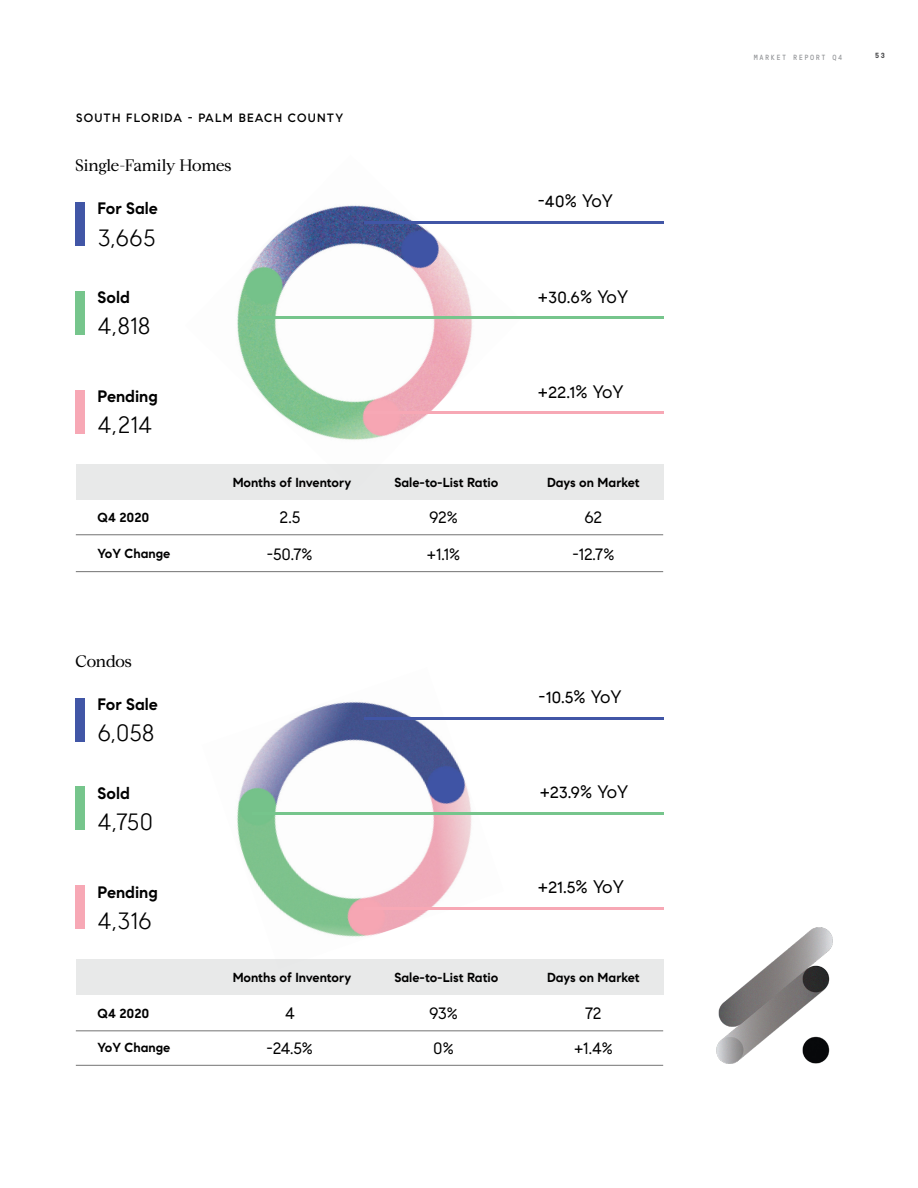
<style>
.page{position:relative;width:918px;height:1188px;background:#fff}
.page>*{position:absolute;margin:0;border:0;box-sizing:border-box;transform-origin:0 0}
.t1{font:300 24px "Compass Sans";color:#000}
.t2{font:18.15px "Compass Sans";color:#000}
.t3{font:18px "Compass Sans";color:#000}
.t4{font:700 16.5px "Compass Sans";color:#000}
.t5{font:16.5px "Compass Serif";letter-spacing:-.015em;color:#000}
.t6{font:16.5px "Compass Sans";color:#000}
.t7{font:16.35px "Compass Sans";letter-spacing:-.02em;color:#000}
.t8{font:700 13.05px "Compass Sans";color:#000}
.t9{font:500 12px "Compass Sans";letter-spacing:.1em;color:#000}
.t10{font:7.5px "GT Pressura Mono";letter-spacing:.2em;color:#939598}
.t11{font:700 7.5px "GT Pressura Mono";color:#4d4d4f}
</style>
<div class="page">
<img style="left:202px;top:701px;width:302px;height:259px">
<img style="left:237px;top:205px;width:284px;height:235px">
<hr style="left:364px;top:717px;width:300px;height:3px;background:#4156a6">
<hr style="left:364px;top:221px;width:300px;height:3px;background:#4156a6">
<hr style="left:253px;top:812px;width:411px;height:3px;background:#76c58c">
<hr style="left:253px;top:316px;width:411px;height:3px;background:#76c58c">
<hr style="left:364px;top:907px;width:300px;height:3px;background:#f7a8b5">
<hr style="left:364px;top:412px;width:300px;height:2px;background:#f7a8b5">
<div style="left:76px;top:960px;width:588px;height:35px;background:#e8e9e9"></div>
<div style="left:76px;top:464px;width:588px;height:35px;background:#e8e9e9"></div>
<hr style="left:76px;top:1030px;width:587px;height:1px;background:#737373">
<hr style="left:76px;top:534px;width:587px;height:1px;background:#737373">
<hr style="left:76px;top:1065px;width:587px;height:1px;background:#737373">
<hr style="left:76px;top:571px;width:587px;height:1px;background:#737373">
<div style="left:76px;top:698px;width:9px;height:43px;background:#4156a6"></div>
<div style="left:76px;top:202px;width:9px;height:44px;background:#4156a6"></div>
<div style="left:76px;top:787px;width:9px;height:43px;background:#76c58c"></div>
<div style="left:76px;top:291px;width:9px;height:43px;background:#76c58c"></div>
<div style="left:76px;top:885px;width:9px;height:44px;background:#f7a8b5"></div>
<div style="left:76px;top:390px;width:9px;height:43px;background:#f7a8b5"></div>
<img style="left:716px;top:927px;width:117px;height:137px">
<p class="t9" style="left:76px;top:111px;width:269px">SOUTH FLORIDA - PALM BEACH COUNTY</p>
<p class="t5" style="left:76px;top:156px;width:158px">Single-Family Homes</p>
<p class="t4" style="left:98px;top:199px;width:62px">For Sale</p>
<h1 class="t1" style="left:98px;top:223px;width:59px">3,665</h1>
<p class="t4" style="left:98px;top:288px;width:34px">Sold</p>
<h1 class="t1" style="left:98px;top:312px;width:54px">4,818</h1>
<p class="t4" style="left:98px;top:386px;width:62px">Pending</p>
<h1 class="t1" style="left:98px;top:411px;width:56px">4,214</h1>
<p class="t8" style="left:98px;top:510px;width:53px">Q4 2020</p>
<p class="t8" style="left:98px;top:546px;width:74px">YoY Change</p>
<p class="t5" style="left:76px;top:651px;width:58px">Condos</p>
<p class="t4" style="left:98px;top:694px;width:62px">For Sale</p>
<h1 class="t1" style="left:98px;top:719px;width:58px">6,058</h1>
<p class="t4" style="left:98px;top:783px;width:34px">Sold</p>
<h1 class="t1" style="left:98px;top:808px;width:57px">4,750</h1>
<p class="t4" style="left:98px;top:882px;width:62px">Pending</p>
<h1 class="t1" style="left:98px;top:906px;width:56px">4,316</h1>
<p class="t8" style="left:98px;top:1006px;width:53px">Q4 2020</p>
<p class="t8" style="left:98px;top:1040px;width:74px">YoY Change</p>
<p class="t8" style="left:233px;top:474px;width:120px">Months of Inventory</p>
<p class="t6" style="left:280px;top:508px;width:22px">2.5</p>
<p class="t7" style="left:267px;top:544px;width:47px">-50.7%</p>
<p class="t8" style="left:233px;top:970px;width:120px">Months of Inventory</p>
<p class="t6" style="left:285px;top:1004px;width:11px">4</p>
<p class="t7" style="left:266px;top:1039px;width:48px">-24.5%</p>
<h3 class="t3" style="left:538px;top:190px;width:77px">-40% YoY</h3>
<h3 class="t3" style="left:538px;top:286px;width:92px">+30.6% YoY</h3>
<h3 class="t3" style="left:538px;top:381px;width:87px">+22.1% YoY</h3>
<p class="t8" style="left:395px;top:474px;width:105px">Sale-to-List Ratio</p>
<p class="t8" style="left:547px;top:474px;width:94px">Days on Market</p>
<p class="t7" style="left:429px;top:508px;width:30px">92%</p>
<p class="t7" style="left:585px;top:508px;width:19px">62</p>
<p class="t7" style="left:427px;top:544px;width:35px">+1.1%</p>
<p class="t7" style="left:572px;top:544px;width:43px">-12.7%</p>
<h3 class="t3" style="left:539px;top:686px;width:84px">-10.5% YoY</h3>
<h3 class="t3" style="left:540px;top:781px;width:90px">+23.9% YoY</h3>
<h2 class="t2" style="left:538px;top:876px;width:88px">+21.5% YoY</h2>
<p class="t8" style="left:395px;top:970px;width:105px">Sale-to-List Ratio</p>
<p class="t8" style="left:547px;top:970px;width:94px">Days on Market</p>
<p class="t7" style="left:429px;top:1004px;width:30px">93%</p>
<p class="t7" style="left:585px;top:1004px;width:18px">72</p>
<p class="t7" style="left:433px;top:1039px;width:22px">0%</p>
<p class="t7" style="left:574px;top:1039px;width:40px">+1.4%</p>
<p class="t10" style="left:754px;top:52px;width:90px">MARKET REPORT Q4</p>
<p class="t11" style="left:875px;top:50px;width:11px">53</p>
</div>
